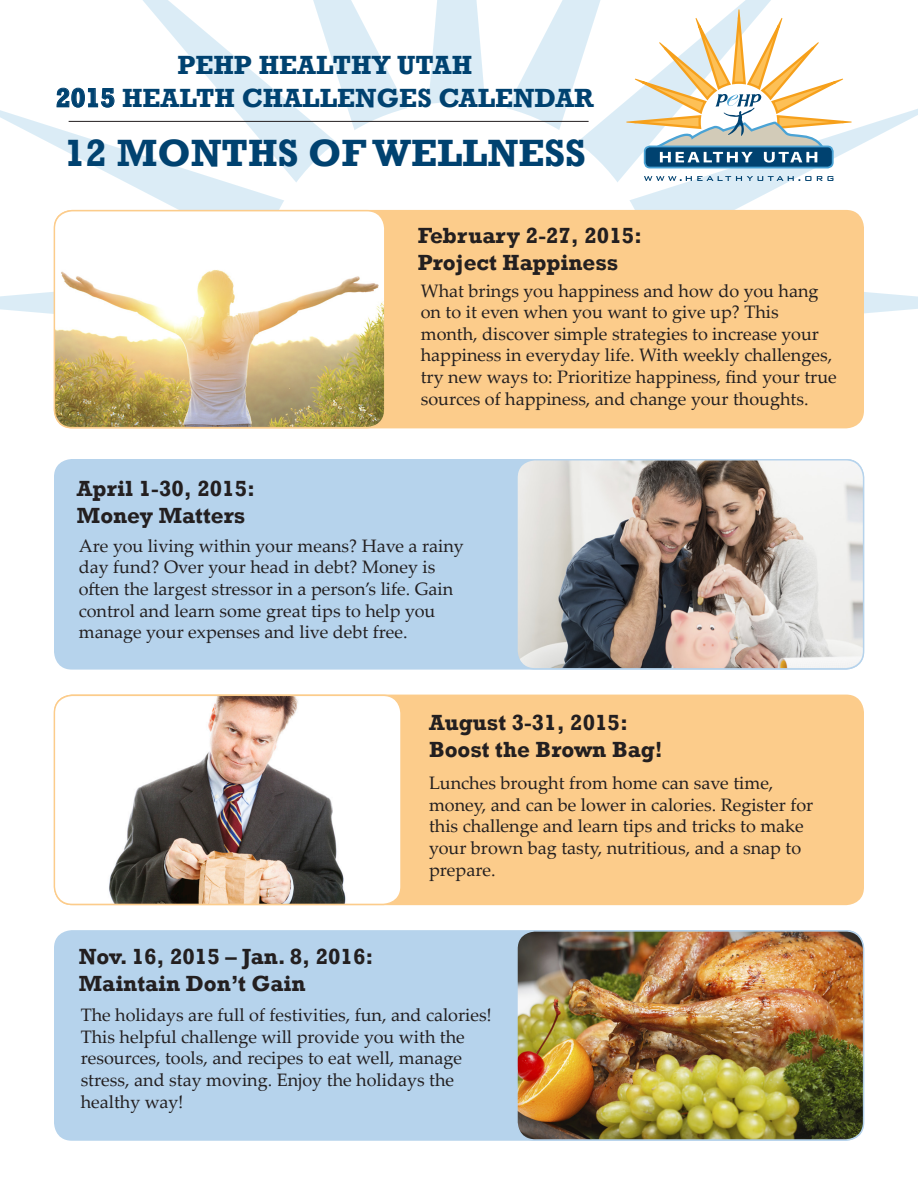
<style>
.page{position:relative;width:918px;height:1188px;background:#fff}
.page>*{position:absolute;margin:0;border:0;box-sizing:border-box;transform-origin:0 0}
.t1{font:700 39px "Rockwell";color:#004270}
.t2{font:700 27px "Rockwell";color:#004270}
.t3{font:700 22.5px/27px "Rockwell";color:#231f20}
.t4{font:18px/21.6px "Palatino Linotype";color:#231f20}
</style>
<div class="page">
<div style="left:54px;top:695px;width:810px;height:210px;background:#fccc8b;border-radius:18px"></div>
<div style="left:54px;top:930px;width:810px;height:211px;background:#b6d3ec;border-radius:18px"></div>
<div style="left:54px;top:695px;width:347px;height:209px;background:#fff;border-radius:18px"></div>
<img style="left:109px;top:698px;width:237px;height:204px">
<div style="left:54px;top:695px;width:348px;height:210px;border:2px solid #fccc8b;border-radius:18px"></div>
<img style="left:519px;top:931px;width:345px;height:209px">
<div style="left:516px;top:930px;width:348px;height:211px;border:2px solid #b6d3ec;border-radius:18px"></div>
<svg style="left:0;top:291px;width:54px;height:47px"></svg>
<svg style="left:0;top:110px;width:80px;height:181px"></svg>
<svg style="left:80px;top:0;width:289px;height:210px"></svg>
<svg style="left:634px;top:109px;width:284px;height:115px"></svg>
<svg style="left:864px;top:292px;width:54px;height:22px"></svg>
<div style="left:54px;top:210px;width:810px;height:218px;background:#fccc8b;border-radius:18px"></div>
<svg style="left:253px;top:0;width:599px;height:208px"></svg>
<svg style="left:56px;top:88px;width:59px;height:20px"></svg>
<div style="left:54px;top:459px;width:810px;height:211px;background:#b6d3ec;border-radius:18px"></div>
<img style="left:54px;top:211px;width:329px;height:217px">
<div style="left:54px;top:210px;width:332px;height:218px;border:2px solid #fccc8b;border-radius:18px"></div>
<img style="left:519px;top:460px;width:345px;height:207px">
<div style="left:516px;top:459px;width:348px;height:211px;border:2px solid #b6d3ec;border-radius:18px"></div>
<hr style="left:69px;top:121px;width:520px;height:1px;background:#231f20">
<p class="t2" style="left:177px;top:49px;width:296px">PEHP HEALTHY UTAH</p>
<p class="t2" style="left:56px;top:81px;width:540px">2015 HEALTH CHALLENGES CALENDAR</p>
<p class="t1" style="left:64px;top:129px;width:523px">12 MONTHS OF WELLNESS</p>
<p class="t3" style="left:418px;top:222px;width:226px">February 2-27, 2015:</p>
<p class="t3" style="left:418px;top:249px;width:202px">Project Happiness</p>
<p class="t3" style="left:77px;top:475px;width:180px">April 1-30, 2015:</p>
<p class="t3" style="left:77px;top:502px;width:170px">Money Matters</p>
<p class="t4" style="left:421px;top:279px;width:418px">What brings you happiness and how do you hang on to it even when you want to give up? This month, discover simple strategies to increase your happiness in everyday life. With weekly challenges, try new ways to: Prioritize happiness, find your true sources of happiness, and change your thoughts.</p>
<p class="t4" style="left:79px;top:534px;width:387px">Are you living within your means? Have a rainy day fund? Over your head in debt? Money is often the largest stressor in a person’s life. Gain control and learn some great tips to help you manage your expenses and live debt free.</p>
<p class="t3" style="left:429px;top:709px;width:235px">August 3-31, 2015:<br>Boost the Brown Bag!</p>
<p class="t3" style="left:79px;top:943px;width:296px">Nov. 16, 2015 – Jan. 8, 2016:<br>Maintain Don’t Gain</p>
<p class="t4" style="left:429px;top:772px;width:386px">Lunches brought from home can save time, money, and can be lower in calories. Register for this challenge and learn tips and tricks to make your brown bag tasty, nutritious, and a snap to prepare.</p>
<p class="t4" style="left:81px;top:1004px;width:413px">The holidays are full of festivities, fun, and calories!<br>This helpful challenge will provide you with the resources, tools, and recipes to eat well, manage stress, and stay moving. Enjoy the holidays the healthy way!</p>
</div>
